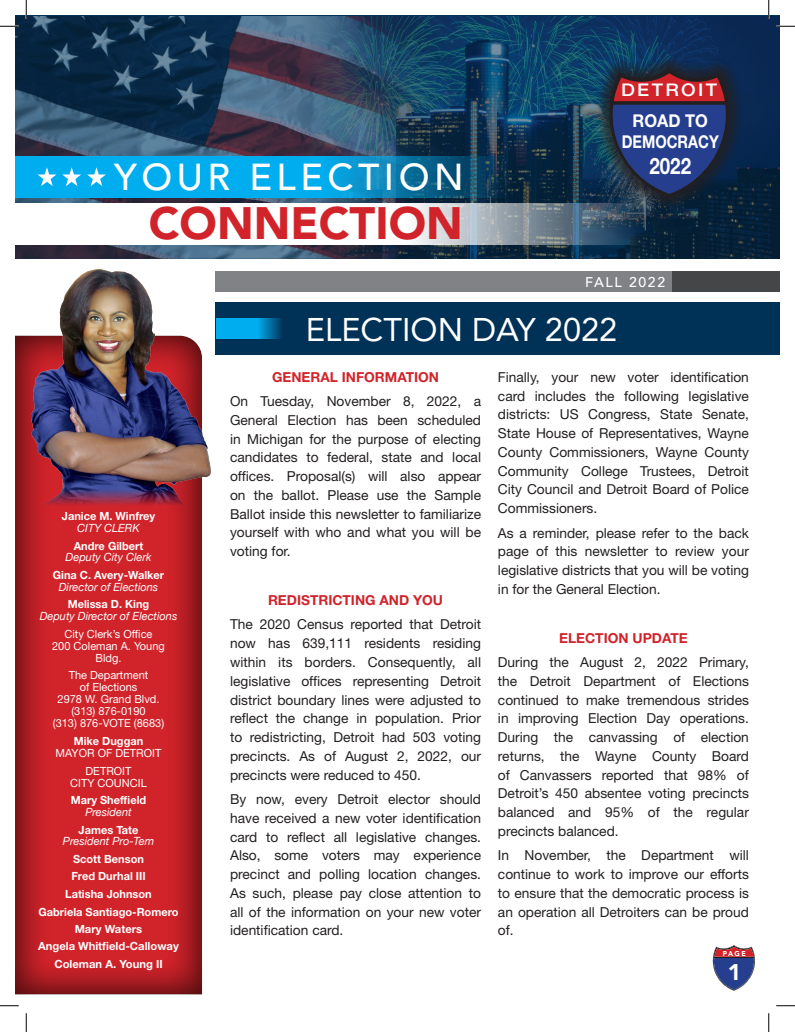
<style>
.page{position:relative;width:795px;height:1032px;background:#fff}
.page>*{position:absolute;margin:0;border:0;box-sizing:border-box;transform-origin:0 0}
.t1{font:900 45px "Avenir LT Std";color:#d1232a}
.t2{font:500 37.12px "Avenir LT Std";letter-spacing:.12em;color:#fff}
.t3{font:32.5px "Avenir LT Std";color:#fff}
.t4{font:700 22.62px "Helvetica Neue LT Std";color:#fff;scale:.83 1}
.t5{font:900 22.5px "Avenir LT Std";color:#fff}
.t6{font:700 17.62px/21.5px "Helvetica Neue LT Std";color:#fff;text-align:center;scale:.93 1}
.t7{font:500 17.5px "Helvetica Neue LT Std";letter-spacing:.12em;color:#fff;scale:1.1 1}
.t8{font:500 14px "Avenir LT Std";letter-spacing:.12em;color:#fff}
.t9{font:13.75px/18.8px "Helvetica Neue LT Std";color:#231f20;text-align:justify}
.t10{font:700 13.75px "Helvetica Neue LT Std";color:#d1232a}
.t11{font:700 11.25px/17.5px "Helvetica Neue LT Std";color:#fff;text-align:center}
.t12{font:11.25px/11.9px "Helvetica Neue LT Std";color:#fff;text-align:center}
.t13{font:italic 11.25px "Helvetica Neue";color:#fff}
.t14{font:900 7px "Avenir LT Std";color:#fff}
</style>
<div class="page">
<div style="left:15px;top:334px;width:188px;height:660px;background:#231f20;opacity:.75"></div>
<div style="left:216px;top:302px;width:564px;height:53px;background:#003156"></div>
<svg style="left:216px;top:318px;width:65px;height:21px"></svg>
<img style="left:23px;top:269px;width:193px;height:242px">
<div style="left:216px;top:271px;width:564px;height:21px;background:#808285"></div>
<div style="left:672px;top:271px;width:108px;height:21px;background:#454647"></div>
<svg style="left:15px;top:16px;width:765px;height:242px;background:#203e5b"></svg>
<div style="left:594px;top:53px;width:150px;height:159px;background:#231f20;opacity:.75"></div>
<svg style="left:609px;top:68px;width:120px;height:129px;background:#3b325f"></svg>
<svg style="left:15px;top:156px;width:546px;height:41px;background:#0589be"></svg>
<svg style="left:37px;top:167px;width:19px;height:19px"></svg>
<svg style="left:62px;top:167px;width:19px;height:19px"></svg>
<svg style="left:87px;top:167px;width:19px;height:19px"></svg>
<svg style="left:15px;top:203px;width:693px;height:42px"></svg>
<svg style="left:713px;top:945px;width:42px;height:45px"></svg>
<svg style="left:0;top:25px;width:19px;height:2px"></svg>
<svg style="left:776px;top:25px;width:19px;height:2px"></svg>
<svg style="left:0;top:1005px;width:19px;height:1px"></svg>
<svg style="left:776px;top:1005px;width:19px;height:1px"></svg>
<svg style="left:25px;top:0;width:2px;height:19px"></svg>
<svg style="left:25px;top:1013px;width:2px;height:18px"></svg>
<svg style="left:768px;top:0;width:2px;height:19px"></svg>
<svg style="left:768px;top:1013px;width:2px;height:18px"></svg>
<h2 class="t2" style="left:114px;top:155px;width:351px">YOUR ELECTION</h2>
<h1 class="t1" style="left:149px;top:196px;width:316px">CONNECTION</h1>
<p class="t7" style="left:621px;top:79px;width:89px">DETROIT</p>
<p class="t6" style="left:622px;top:109px;width:106px">ROAD TO<br>DEMOCRACY</p>
<h3 class="t4" style="left:649px;top:152px;width:52px">2022</h3>
<p class="t8" style="left:585px;top:274px;width:82px">FALL 2022</p>
<p class="t11" style="left:62px;top:507px;width:95px">Janice M. Winfrey</p>
<p class="t13" style="left:77px;top:520px;width:64px">CITY CLERK</p>
<p class="t11" style="left:74px;top:536px;width:71px">Andre Gilbert</p>
<p class="t13" style="left:66px;top:549px;width:87px">Deputy City Clerk</p>
<p class="t11" style="left:53px;top:566px;width:113px">Gina C. Avery-Walker</p>
<p class="t13" style="left:59px;top:578px;width:101px">Director of Elections</p>
<p class="t11" style="left:68px;top:595px;width:83px">Melissa D. King</p>
<p class="t13" style="left:40px;top:608px;width:139px">Deputy Director of Elections</p>
<p class="t12" style="left:52px;top:627px;width:114px">City Clerk’s Office<br>200 Coleman A. Young<br>Bldg.</p>
<p class="t12" style="left:53px;top:668px;width:113px">The Department<br>of Elections<br>2978 W. Grand Blvd. (313) 876-0190<br>(313) 876-VOTE (8683)</p>
<p class="t11" style="left:74px;top:732px;width:71px">Mike Duggan</p>
<p class="t12" style="left:56px;top:744px;width:107px;line-height:17.5px">MAYOR OF DETROIT<br>DETROIT</p>
<p class="t12" style="left:70px;top:776px;width:78px">CITY COUNCIL</p>
<p class="t11" style="left:71px;top:791px;width:77px">Mary Sheffield</p>
<p class="t13" style="left:85px;top:803px;width:48px">President</p>
<p class="t11" style="left:79px;top:820px;width:61px">James Tate</p>
<p class="t13" style="left:63px;top:833px;width:93px">President Pro-Tem</p>
<p class="t11" style="left:38px;top:849px;width:142px">Scott Benson<br>Fred Durhal III<br>Latisha Johnson<br>Gabriela Santiago-Romero<br>Mary Waters<br>Angela Whitfield-Calloway<br>Coleman A. Young II</p>
<h3 class="t3" style="left:306px;top:311px;width:313px">ELECTION DAY 2022</h3>
<p class="t10" style="left:272px;top:368px;width:169px">GENERAL INFORMATION</p>
<p class="t9" style="left:230px;top:391px;width:253px">On Tuesday, November 8, 2022, a General Election has been scheduled in Michigan for the purpose of electing candidates to federal, state and local offices. Proposal(s) will also appear on the ballot. Please use the Sample Ballot inside this newsletter to familiarize yourself with who and what you will be voting for.</p>
<p class="t10" style="left:268px;top:591px;width:177px">REDISTRICTING AND YOU</p>
<p class="t9" style="left:230px;top:615px;width:253px">The 2020 Census reported that Detroit now has 639,111 residents residing within its borders. Consequently, all legislative offices representing Detroit district boundary lines were adjusted to reflect the change in population. Prior to redistricting, Detroit had 503 voting precincts. As of August 2, 2022, our precincts were reduced to 450.</p>
<p class="t9" style="left:230px;top:789px;width:253px">By now, every Detroit elector should have received a new voter identification card to reflect all legislative changes.<br>Also, some voters may experience precinct and polling location changes.<br>As such, please pay close attention to all of the information on your new voter identification card.</p>
<p class="t9" style="left:498px;top:367px;width:253px">Finally, your new voter identification card includes the following legislative districts: US Congress, State Senate, State House of Representatives, Wayne County Commissioners, Wayne County Community College Trustees, Detroit City Council and Detroit Board of Police Commissioners.</p>
<p class="t9" style="left:498px;top:523px;width:252px">As a reminder, please refer to the back page of this newsletter to review your legislative districts that you will be voting in for the General Election.</p>
<p class="t10" style="left:559px;top:629px;width:130px">ELECTION UPDATE</p>
<p class="t9" style="left:498px;top:652px;width:253px">During the August 2, 2022 Primary, the Detroit Department of Elections continued to make tremendous strides in improving Election Day operations.<br>During the canvassing of election returns, the Wayne County Board of Canvassers reported that 98% of Detroit’s 450 absentee voting precincts balanced and 95% of the regular precincts balanced.</p>
<p class="t9" style="left:498px;top:845px;width:253px">In November, the Department will continue to work to improve our efforts to ensure that the democratic process is an operation all Detroiters can be proud of.</p>
<p class="t14" style="left:723px;top:948px;width:24px">PAGE</p>
<h3 class="t5" style="left:728px;top:957px;width:15px">1</h3>
</div>
